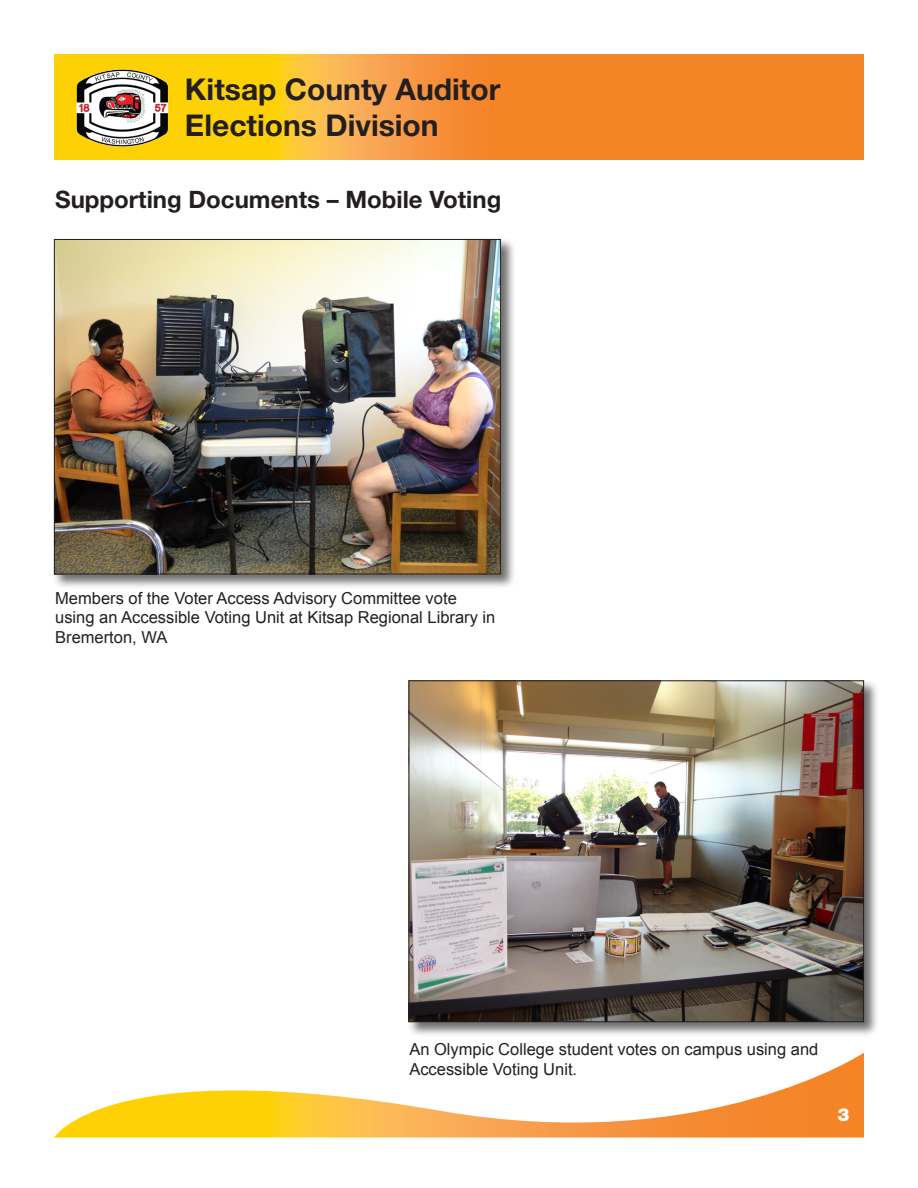
<style>
.page{position:relative;width:918px;height:1188px;background:#fff}
.page>*{position:absolute;margin:0;border:0;box-sizing:border-box;transform-origin:0 0}
.t1{font:700 30px/36px "Helvetica Neue LT Std";color:#231f20}
.t2{font:700 24px "Helvetica Neue LT Std";color:#231f20}
.t3{font:900 18px "Helvetica Neue LT Std";color:#fff}
.t4{font:16.5px/19.8px "Arial";color:#231f20}
</style>
<div class="page">
<svg style="left:54px;top:1053px;width:810px;height:85px"></svg>
<svg style="left:55px;top:54px;width:809px;height:106px;background:#f79c28"></svg>
<img style="left:73px;top:62px;width:100px;height:90px">
<div style="left:407px;top:679px;width:472px;height:358px;background:#231f20;opacity:.65"></div>
<img style="left:411px;top:682px;width:451px;height:338px">
<div style="left:409px;top:680px;width:455px;height:342px;border:1px solid #231f20"></div>
<div style="left:52px;top:238px;width:464px;height:351px;background:#231f20;opacity:.65"></div>
<img style="left:56px;top:241px;width:443px;height:331px">
<div style="left:54px;top:239px;width:447px;height:335px;border:1px solid #231f20"></div>
<p class="t1" style="left:185px;top:70px;width:317px">Kitsap County Auditor<br>Elections Division</p>
<p class="t2" style="left:55px;top:185px;width:448px">Supporting Documents – Mobile Voting</p>
<p class="t4" style="left:55px;top:588px;width:442px">Members of the Voter Access Advisory Committee vote using an Accessible Voting Unit at Kitsap Regional Library in<br>Bremerton, WA</p>
<p class="t4" style="left:409px;top:1040px;width:411px">An Olympic College student votes on campus using and<br>Accessible Voting Unit.</p>
<p class="t3" style="left:837px;top:1104px;width:14px">3</p>
</div>
